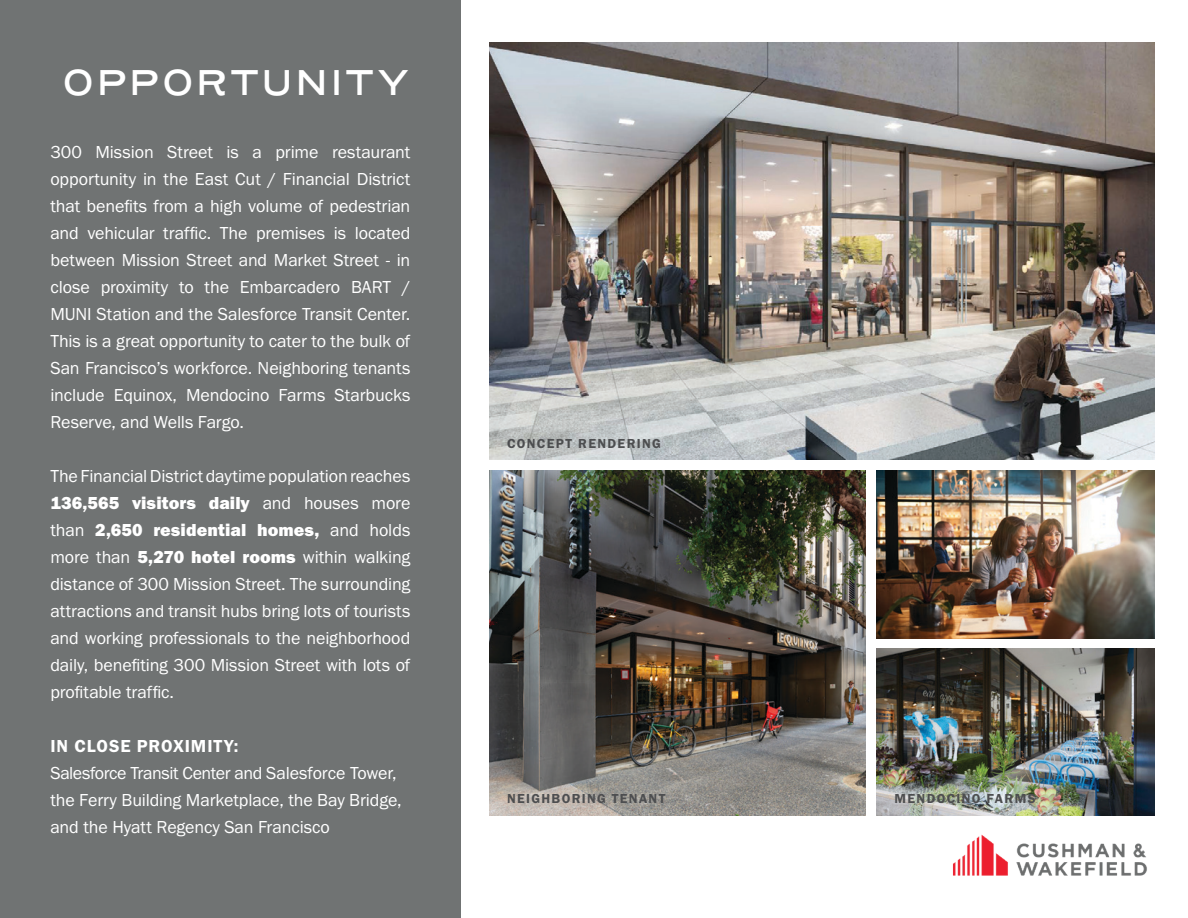
<style>
.page{position:relative;width:1188px;height:918px;background:#fff}
.page>*{position:absolute;margin:0;border:0;box-sizing:border-box;transform-origin:0 0}
.t1{font:600 36px "Henderson Sans Basic";letter-spacing:.04em;color:#fff}
.t2{font:18px/27px "Franklin Gothic URW Boo";letter-spacing:-.01em;color:#fff;text-align:justify}
.t3{font:18px "Franklin Gothic URW Dem";letter-spacing:.05em;color:#fff}
.t4{font:13.5px "Franklin Gothic URW Dem";letter-spacing:.1em;color:#4d4e50}
.s1{font-family:"Franklin Gothic URW Hea"}
</style>
<div class="page">
<img style="left:953px;top:834px;width:194px;height:42px">
<div style="left:0;top:0;width:461px;height:918px;background:#707373"></div>
<img style="left:489px;top:42px;width:665px;height:418px">
<img style="left:877px;top:648px;width:277px;height:168px">
<img style="left:877px;top:470px;width:277px;height:168px">
<img style="left:489px;top:470px;width:377px;height:346px">
<p class="t1" style="left:62px;top:60px;width:349px">OPPORTUNITY</p>
<p class="t2" style="left:50px;top:138px;width:362px">300 Mission Street is a prime restaurant opportunity in the East Cut / Financial District that benefits from a high volume of pedestrian and vehicular traffic. The premises is located between Mission Street and Market Street - in close proximity to the Embarcadero BART / MUNI Station and the Salesforce Transit Center.<br>This is a great opportunity to cater to the bulk of San Francisco’s workforce. Neighboring tenants include Equinox, Mendocino Farms Starbucks Reserve, and Wells Fargo.</p>
<p class="t2" style="left:50px;top:462px;width:362px">The Financial District daytime population reaches <span class="s1">136,565 visitors daily</span> and houses more than <span class="s1">2,650 residential homes,</span> and holds more than <span class="s1">5,270 hotel rooms</span> within walking distance of 300 Mission Street. The surrounding attractions and transit hubs bring lots of tourists and working professionals to the neighborhood daily, benefiting 300 Mission Street with lots of profitable traffic.</p>
<p class="t3" style="left:50px;top:734px;width:190px">IN CLOSE PROXIMITY:</p>
<p class="t2" style="left:50px;top:759px;width:353px;text-align:left">Salesforce Transit Center and Salesforce Tower, the Ferry Building Marketplace, the Bay Bridge, and the Hyatt Regency San Francisco</p>
<p class="t4" style="left:507px;top:435px;width:155px">CONCEPT RENDERING</p>
<p class="t4" style="left:507px;top:790px;width:160px">NEIGHBORING TENANT</p>
<p class="t4" style="left:895px;top:790px;width:142px">MENDOCINO FARMS</p>
</div>
